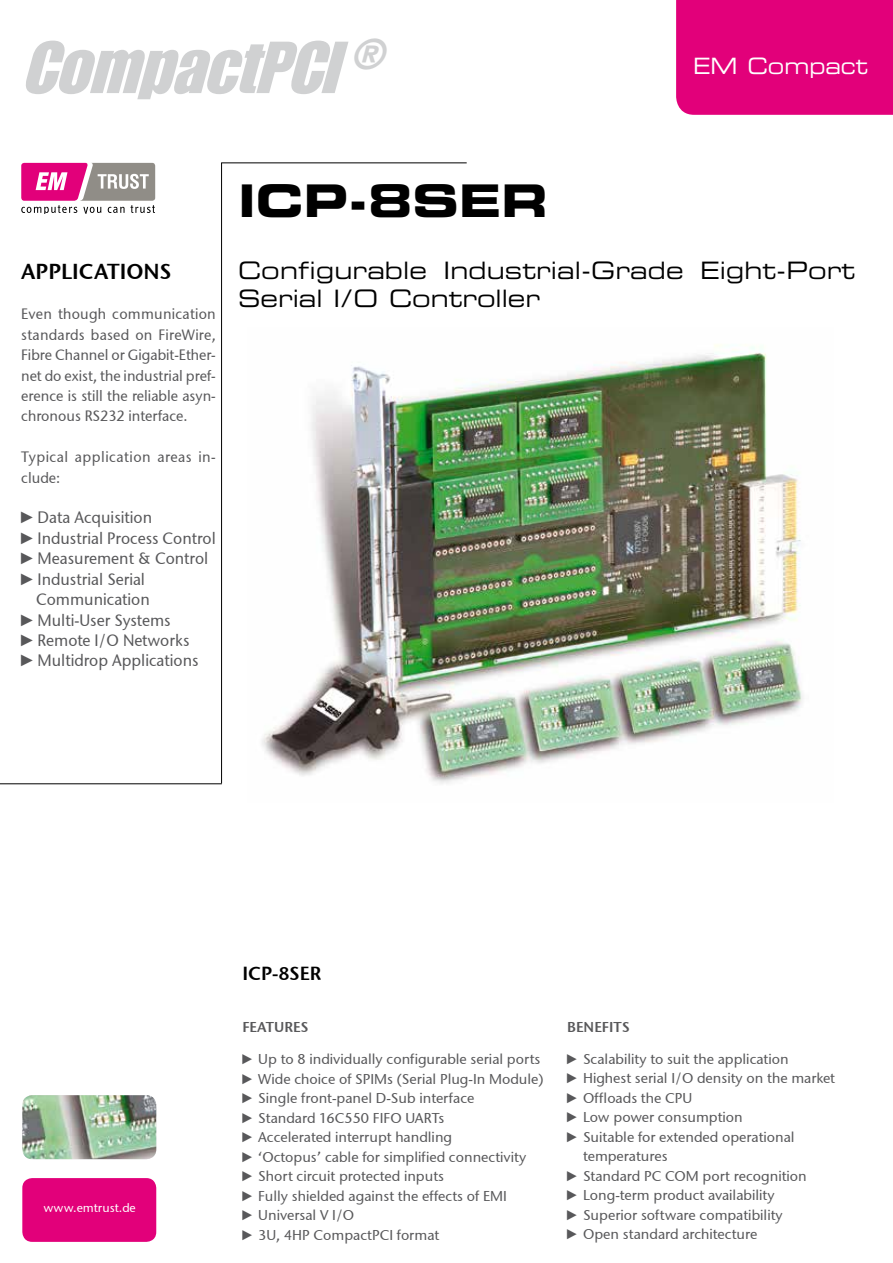
<style>
.page{position:relative;width:893px;height:1263px;background:#fff}
.page>*{position:absolute;margin:0;border:0;box-sizing:border-box;transform-origin:0 0}
.t1{font:italic 72px "Impact LT Std";color:#d0d1d2}
.t2{font:45px "Eurostile LT Bold Extended Two";color:#000}
.t3{font:24px/28.8px "Eurostile LT Extended Two";letter-spacing:.005em;color:#000;scale:.95 1}
.t4{font:22.5px "Eurostile LT Extended Two";color:#fff;scale:.9 1}
.t5{font:21.6px "Stone Sans Semi OSITCTT";color:#000}
.t6{font:18.9px "Stone Sans Semi OSITCTT";color:#000}
.t7{font:16.5px "Stone Sans ITCTT Medium";color:#58585a;scale:.95 1}
.t8{font:15px/20.4px "Stone Sans ITCTT Medium";color:#58585a;text-align:justify;scale:.95 1}
.t9{font:15px/20.4px "Stone Sans ITCTT Medium";letter-spacing:.035em;color:#58585a;scale:.95 1}
.t10{font:14.25px/19.5px "Stone Sans ITCTT Medium";color:#58585a}
.t11{font:14.25px "Stone Sans Semi OSITCTT";color:#58585a}
.t12{font:12.15px "Stone Sans ITCTT Medium";color:#fff}
.s1{font-family:"Arial Narrow"}
</style>
<div class="page">
<div style="left:676px;top:0;width:217px;height:115px;background:#e2007a"></div>
<hr style="left:221px;top:162px;width:246px;height:1px;background:#000">
<hr style="left:221px;top:163px;width:1px;height:620px;background:#000">
<hr style="left:0;top:783px;width:222px;height:1px;background:#000">
<svg style="left:21px;top:163px;width:134px;height:51px"></svg>
<div style="left:22px;top:1178px;width:134px;height:64px;background:#e2007a;border-radius:10px"></div>
<img style="left:22px;top:1095px;width:134px;height:64px">
<img style="left:262px;top:344px;width:541px;height:440px">
<h1 class="t1" style="left:21px;top:26px;width:376px">CompactPCI <sup>®</sup></h1>
<h2 class="t2" style="left:238px;top:169px;width:312px">ICP-8SER</h2>
<h3 class="t4" style="left:693px;top:51px;width:196px">EM Compact</h3>
<h3 class="t5" style="left:21px;top:257px;width:152px">APPLICATIONS</h3>
<p class="t8" style="left:21px;top:304px;width:206px">Even though communication standards based on FireWire, Fibre Channel or Gigabit-Ether&shy;net do exist, the industrial pref&shy;erence is still the reliable asyn&shy;chronous RS232 interface.</p>
<p class="t9" style="left:21px;top:447px;width:206px">Typical application areas in&shy;clude:</p>
<p class="t7" style="left:21px;top:508px;width:139px"><span class="s1">►</span>Data Acquisition</p>
<p class="t7" style="left:21px;top:528px;width:206px"><span class="s1">►</span>Industrial Process Control</p>
<p class="t7" style="left:21px;top:548px;width:198px"><span class="s1">►</span>Measurement &amp; Control</p>
<p class="t7" style="left:21px;top:569px;width:132px"><span class="s1">►</span>Industrial Serial</p>
<p class="t7" style="left:36px;top:589px;width:121px">Communication</p>
<p class="t7" style="left:21px;top:610px;width:159px"><span class="s1">►</span>Multi-User Systems</p>
<p class="t7" style="left:21px;top:630px;width:179px"><span class="s1">►</span>Remote I/O Networks</p>
<p class="t7" style="left:21px;top:650px;width:188px"><span class="s1">►</span>Multidrop Applications</p>
<h3 class="t3" style="left:238px;top:255px;width:651px">Configurable Industrial-Grade Eight-Port<br>Serial I/O Controller</h3>
<p class="t12" style="left:44px;top:1200px;width:94px">www.emtrust.de</p>
<h3 class="t6" style="left:242px;top:962px;width:81px">ICP-8SER</h3>
<p class="t11" style="left:242px;top:1018px;width:68px">FEATURES</p>
<p class="t10" style="left:242px;top:1049px;width:303px"><span class="s1">►</span> Up to 8 individually configurable serial ports <span class="s1">►</span> Wide choice of SPIMs (Serial Plug-In Module) <span class="s1">►</span> Single front-panel D-Sub interface<br><span class="s1">►</span> Standard 16C550 FIFO UARTs<br><span class="s1">►</span> Accelerated interrupt handling<br><span class="s1">►</span> ‘Octopus’ cable for simplified connectivity<br><span class="s1">►</span> Short circuit protected inputs<br><span class="s1">►</span> Fully shielded against the effects of EMI<br><span class="s1">►</span> Universal V I/O<br><span class="s1">►</span> 3U, 4HP CompactPCI format</p>
<p class="t11" style="left:567px;top:1017px;width:64px">BENEFITS</p>
<p class="t10" style="left:567px;top:1049px;width:223px"><span class="s1">►</span> Scalability to suit the application</p>
<p class="t10" style="left:567px;top:1068px;width:269px"><span class="s1">►</span> Highest serial I/O density on the market</p>
<p class="t10" style="left:567px;top:1088px;width:127px"><span class="s1">►</span> Offloads the CPU</p>
<p class="t10" style="left:567px;top:1107px;width:177px"><span class="s1">►</span> Low power consumption</p>
<p class="t10" style="left:567px;top:1127px;width:229px"><span class="s1">►</span> Suitable for extended operational</p>
<p class="t10" style="left:583px;top:1146px;width:86px">temperatures</p>
<p class="t10" style="left:567px;top:1166px;width:241px"><span class="s1">►</span> Standard PC COM port recognition</p>
<p class="t10" style="left:567px;top:1185px;width:209px"><span class="s1">►</span> Long-term product availability</p>
<p class="t10" style="left:567px;top:1205px;width:217px"><span class="s1">►</span> Superior software compatibility</p>
<p class="t10" style="left:567px;top:1224px;width:192px"><span class="s1">►</span> Open standard architecture</p>
</div>
